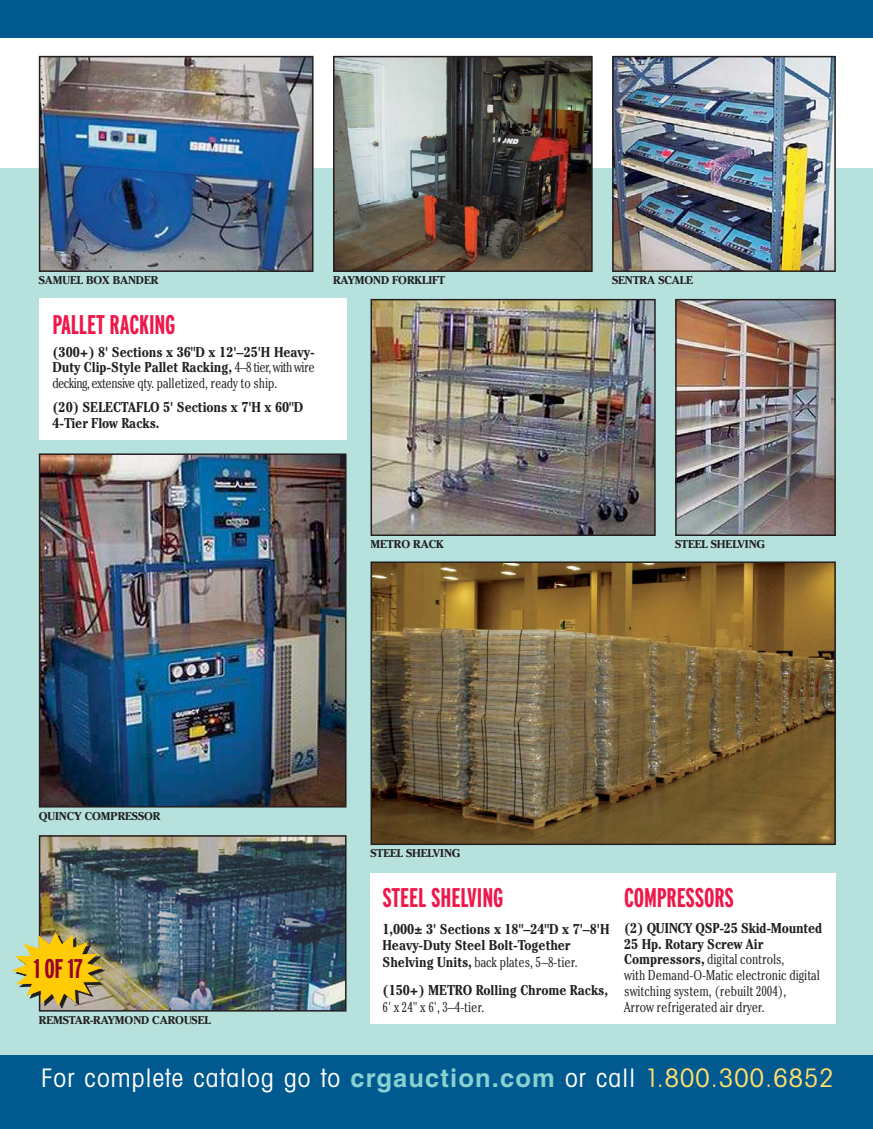
<style>
.page{position:relative;width:873px;height:1129px;background:#fff}
.page>*{position:absolute;margin:0;border:0;box-sizing:border-box;transform-origin:0 0}
.t1{font:700 extra-condensed 27px "Interstate";letter-spacing:-.005em;color:#ed1849}
.t2{font:700 extra-condensed 27px "Interstate";color:#98002e}
.t3{font:condensed 25.5px "Avant Garde";letter-spacing:.045em;color:#fff}
.t4{font:700 condensed 14.25px/15.8px "Cheltenham";letter-spacing:-.005em;color:#231f20}
.t5{font:300 condensed 14.25px/15.8px "Cheltenham";letter-spacing:-.005em;color:#231f20}
.t6{font:700 11.25px "Cheltenham";letter-spacing:-.005em;color:#231f20}
.s1{font-weight:300}
.s2{font-weight:700}
.s3{font-family:"Helvetica";font-weight:700;font-stretch:normal;color:#87d1d1}
.s4{color:#ffde6c}
</style>
<div class="page">
<div style="left:0;top:0;width:872px;height:38px;background:#00598f"></div>
<div style="left:0;top:168px;width:872px;height:961px;background:#b6e1dd"></div>
<div style="left:0;top:1055px;width:872px;height:74px;background:#00598f"></div>
<img style="left:336px;top:59px;width:253px;height:210px">
<div style="left:333px;top:56px;width:259px;height:216px;border:2px solid #231f20"></div>
<img style="left:615px;top:59px;width:217px;height:210px">
<div style="left:612px;top:56px;width:223px;height:216px;border:2px solid #231f20"></div>
<img style="left:42px;top:59px;width:268px;height:210px">
<div style="left:39px;top:56px;width:274px;height:216px;border:2px solid #231f20"></div>
<div style="left:370px;top:873px;width:465px;height:150px;background:#fff"></div>
<img style="left:42px;top:456px;width:301px;height:348px">
<div style="left:39px;top:453px;width:307px;height:354px;border:2px solid #231f20"></div>
<img style="left:42px;top:838px;width:301px;height:170px">
<div style="left:39px;top:835px;width:307px;height:176px;border:2px solid #231f20"></div>
<img style="left:12px;top:931px;width:94px;height:78px">
<img style="left:373px;top:564px;width:459px;height:278px">
<div style="left:370px;top:561px;width:465px;height:284px;border:2px solid #231f20"></div>
<img style="left:678px;top:302px;width:154px;height:231px">
<div style="left:675px;top:299px;width:160px;height:237px;border:2px solid #231f20"></div>
<img style="left:373px;top:302px;width:279px;height:231px">
<div style="left:370px;top:299px;width:285px;height:237px;border:2px solid #231f20"></div>
<div style="left:39px;top:299px;width:307px;height:141px;background:#fff"></div>
<p class="t6" style="left:39px;top:276px;width:121px">SAMUEL BOX BANDER</p>
<p class="t6" style="left:333px;top:276px;width:114px">RAYMOND FORKLIFT</p>
<p class="t6" style="left:612px;top:276px;width:82px">SENTRA SCALE</p>
<h1 class="t1" style="left:52px;top:314px;width:125px">PALLET RACKING</h1>
<p class="t4" style="left:52px;top:345px;width:264px;text-align:justify">(300+) 8' Sections x 36"D x 12'–25'H Heavy-Duty Clip-Style Pallet Racking, <span class="s1">4–8 tier, with wire decking, extensive qty. palletized, ready to ship.</span></p>
<p class="t4" style="left:52px;top:401px;width:252px">(20) SELECTAFLO 5' Sections x 7'H x 60"D<br>4-Tier Flow Racks.</p>
<p class="t6" style="left:370px;top:540px;width:75px">METRO RACK</p>
<p class="t6" style="left:675px;top:540px;width:91px">STEEL SHELVING</p>
<p class="t6" style="left:39px;top:812px;width:123px">QUINCY COMPRESSOR</p>
<h1 class="t2" style="left:34px;top:959px;width:51px">1 OF 17</h1>
<p class="t6" style="left:39px;top:1016px;width:173px">REMSTAR-RAYMOND CAROUSEL</p>
<p class="t6" style="left:370px;top:849px;width:91px">STEEL SHELVING</p>
<h1 class="t1" style="left:382px;top:887px;width:122px">STEEL SHELVING</h1>
<p class="t4" style="left:382px;top:922px;width:228px;line-height:16.5px">1,000± 3' Sections x 18"–24"D x 7'–8'H<br>Heavy-Duty Steel Bolt-Together<br>Shelving Units, <span class="s1">back plates, 5–8-tier.</span></p>
<p class="t4" style="left:382px;top:984px;width:227px">(150+) METRO Rolling Chrome Racks,</p>
<p class="t5" style="left:382px;top:1000px;width:103px">6' x 24" x 6', 3–4-tier.</p>
<h1 class="t1" style="left:624px;top:887px;width:111px">COMPRESSORS</h1>
<p class="t5" style="left:624px;top:921px;width:199px"><span class="s2">(2) QUINCY QSP-25 Skid-Mounted<br>25 Hp. Rotary Screw Air<br>Compressors,</span> digital controls,<br>with Demand-O-Matic electronic digital switching system, (rebuilt 2004),<br>Arrow refrigerated air dryer.</p>
<h2 class="t3" style="left:41px;top:1068px;width:794px">For complete catalog go to <span class="s3">crgauction.com</span> or call <span class="s4">1.800.300.6852</span></h2>
</div>
